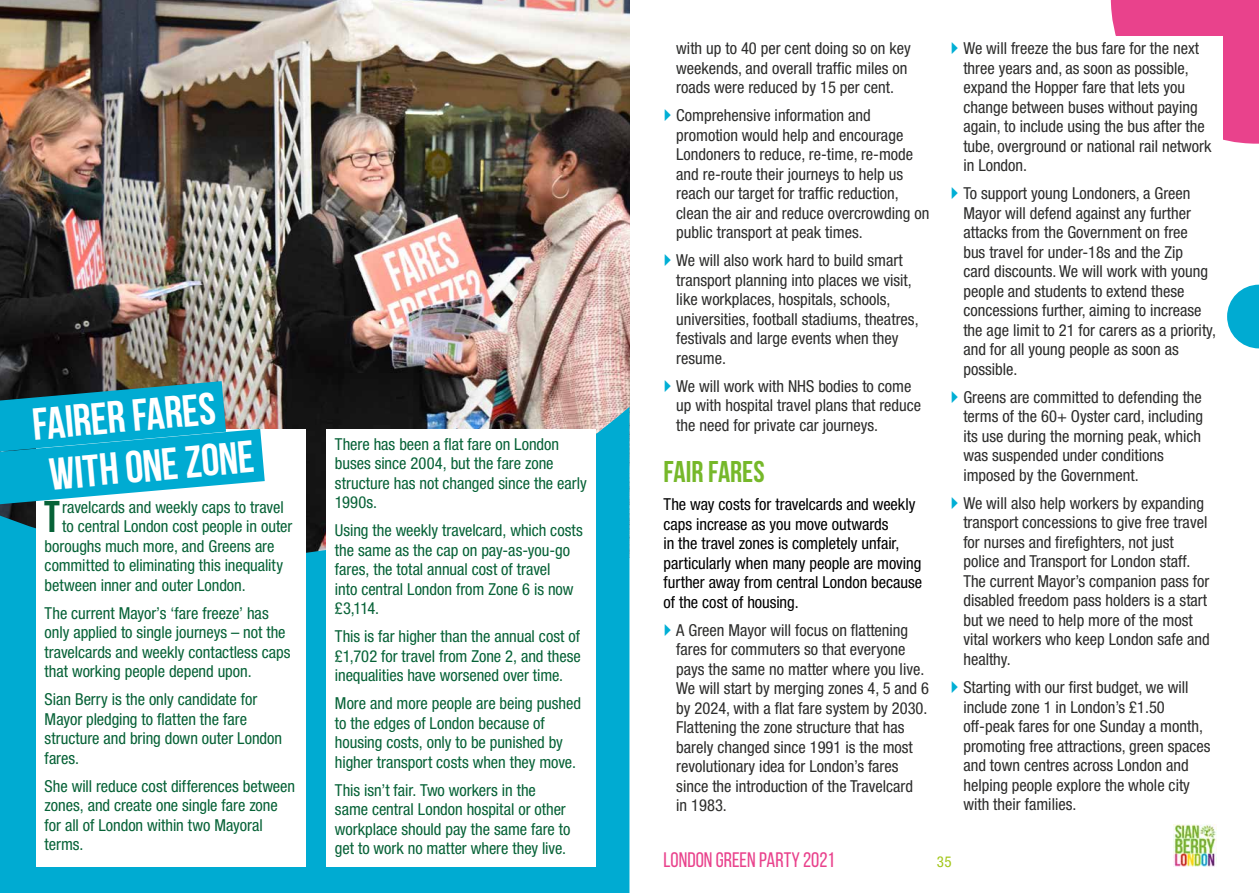
<style>
.page{position:relative;width:1259px;height:893px;background:#fff}
.page>*{position:absolute;margin:0;border:0;box-sizing:border-box;transform-origin:0 0}
.t1{font:700 45px "Bebas Neue";color:#fff}
.t2{font:700 44.4px "Bebas Neue";color:#076237}
.t3{font:700 30px "Bebas Neue";color:#76b82a}
.t4{font:21px "Bebas Neue";color:#e9428c}
.t5{font:condensed 16.5px/19.5px "Helvetica Neue LT Std";color:#2d2d2c}
.t6{font:condensed 16.5px/19.5px "Helvetica Neue LT Std";letter-spacing:-.005em;color:#076237}
.t7{font:condensed 16.5px/19.5px "Helvetica Neue LT Std";letter-spacing:-.005em;color:#000}
.t8{font:condensed 15px "Helvetica Neue LT Std";color:#a2c617}
</style>
<div class="page">
<div style="left:1110px;top:0;width:149px;height:144px;background:#e9428c"></div>
<img style="left:1174px;top:824px;width:42px;height:43px">
<div style="left:657px;top:36px;width:565px;height:787px;background:#fff"></div>
<svg style="left:1227px;top:285px;width:32px;height:63px"></svg>
<img style="left:0;top:0;width:629px;height:407px">
<svg style="left:0;top:407px;width:629px;height:486px;fill:#00abd2"></svg>
<div style="left:36px;top:429px;width:269px;height:438px;background:#fff"></div>
<svg style="left:0;top:381px;width:265px;height:123px"></svg>
<div style="left:326px;top:429px;width:269px;height:438px;background:#fff"></div>
<h1 class="t1" style="left:30px;top:400px;width:185px;rotate:-5deg">FAIRER FARES</h1>
<h1 class="t1" style="left:47px;top:450px;width:207px;rotate:-5deg">WITH ONE ZONE</h1>
<h2 class="t2" style="left:44px;top:493px;width:17px">T</h2>
<p class="t6" style="left:62px;top:497px;width:223px">ravelcards and weekly caps to travel</p>
<p class="t6" style="left:62px;top:517px;width:232px">to central London cost people in outer</p>
<p class="t6" style="left:45px;top:536px;width:231px">boroughs much more, and Greens are</p>
<p class="t6" style="left:45px;top:556px;width:240px">committed to eliminating this inequality</p>
<p class="t6" style="left:45px;top:575px;width:203px">between inner and outer London.</p>
<p class="t6" style="left:45px;top:603px;width:247px">The current Mayor’s ‘fare freeze’ has only applied to single journeys – not the travelcards and weekly contactless caps that working people depend upon.</p>
<p class="t6" style="left:45px;top:690px;width:239px">Sian Berry is the only candidate for<br>Mayor pledging to flatten the fare structure and bring down outer London fares.</p>
<p class="t6" style="left:45px;top:776px;width:252px">She will reduce cost differences between zones, and create one single fare zone for all of London within two Mayoral terms.</p>
<p class="t6" style="left:335px;top:434px;width:253px">There has been a flat fare on London buses since 2004, but the fare zone structure has not changed since the early<br>1990s.</p>
<p class="t6" style="left:335px;top:521px;width:249px">Using the weekly travelcard, which costs the same as the cap on pay-as-you-go fares, the total annual cost of travel<br>into central London from Zone 6 is now £3,114.</p>
<p class="t6" style="left:335px;top:627px;width:247px;text-align:justify">This is far higher than the annual cost of £1,702 for travel from Zone 2, and these inequalities have worsened over time.</p>
<p class="t6" style="left:335px;top:694px;width:247px">More and more people are being pushed to the edges of London because of housing costs, only to be punished by higher transport costs when they move.</p>
<p class="t6" style="left:335px;top:780px;width:237px">This isn’t fair. Two workers in the same central London hospital or other workplace should pay the same fare to get to work no matter where they live.</p>
<p class="t5" style="left:676px;top:39px;width:236px">with up to 40 per cent doing so on key weekends, and overall traffic miles on roads were reduced by 15 per cent.</p>
<p class="t5" style="left:676px;top:106px;width:254px">Comprehensive information and promotion would help and encourage Londoners to reduce, re-time, re-mode and re-route their journeys to help us reach our target for traffic reduction, clean the air and reduce overcrowding on public transport at peak times.</p>
<p class="t5" style="left:676px;top:251px;width:244px">We will also work hard to build smart transport planning into places we visit, like workplaces, hospitals, schools, universities, football stadiums, theatres, festivals and large events when they resume.</p>
<p class="t5" style="left:676px;top:376px;width:246px">We will work with NHS bodies to come up with hospital travel plans that reduce the need for private car journeys.</p>
<h3 class="t3" style="left:663px;top:455px;width:103px">FAIR FARES</h3>
<p class="t7" style="left:663px;top:494px;width:260px">The way costs for travelcards and weekly caps increase as you move outwards<br>in the travel zones is completely unfair, particularly when many people are moving further away from central London because of the cost of housing.</p>
<p class="t5" style="left:676px;top:620px;width:254px">A Green Mayor will focus on flattening fares for commuters so that everyone pays the same no matter where you live.<br>We will start by merging zones 4, 5 and 6 by 2024, with a flat fare system by 2030.<br>Flattening the zone structure that has barely changed since 1991 is the most revolutionary idea for London’s fares since the introduction of the Travelcard<br>in 1983.</p>
<p class="t5" style="left:963px;top:39px;width:250px">We will freeze the bus fare for the next three years and, as soon as possible, expand the Hopper fare that lets you change between buses without paying again, to include using the bus after the tube, overground or national rail network in London.</p>
<p class="t5" style="left:963px;top:184px;width:254px">To support young Londoners, a Green Mayor will defend against any further attacks from the Government on free<br>bus travel for under-18s and the Zip<br>card discounts. We will work with young people and students to extend these concessions further, aiming to increase the age limit to 21 for carers as a priority, and for all young people as soon as possible.</p>
<p class="t5" style="left:963px;top:387px;width:241px">Greens are committed to defending the terms of the 60+ Oyster card, including its use during the morning peak, which was suspended under conditions imposed by the Government.</p>
<p class="t5" style="left:963px;top:493px;width:248px">We will also help workers by expanding transport concessions to give free travel for nurses and firefighters, not just police and Transport for London staff.<br>The current Mayor’s companion pass for disabled freedom pass holders is a start but we need to help more of the most vital workers who keep London safe and healthy.</p>
<p class="t5" style="left:963px;top:677px;width:249px">Starting with our first budget, we will include zone 1 in London’s £1.50 off-peak fares for one Sunday a month, promoting free attractions, green spaces and town centres across London and helping people explore the whole city with their families.</p>
<p class="t4" style="left:663px;top:848px;width:173px">LONDON GREEN PARTY 2021</p>
<p class="t8" style="left:937px;top:853px;width:16px">35</p>
</div>
